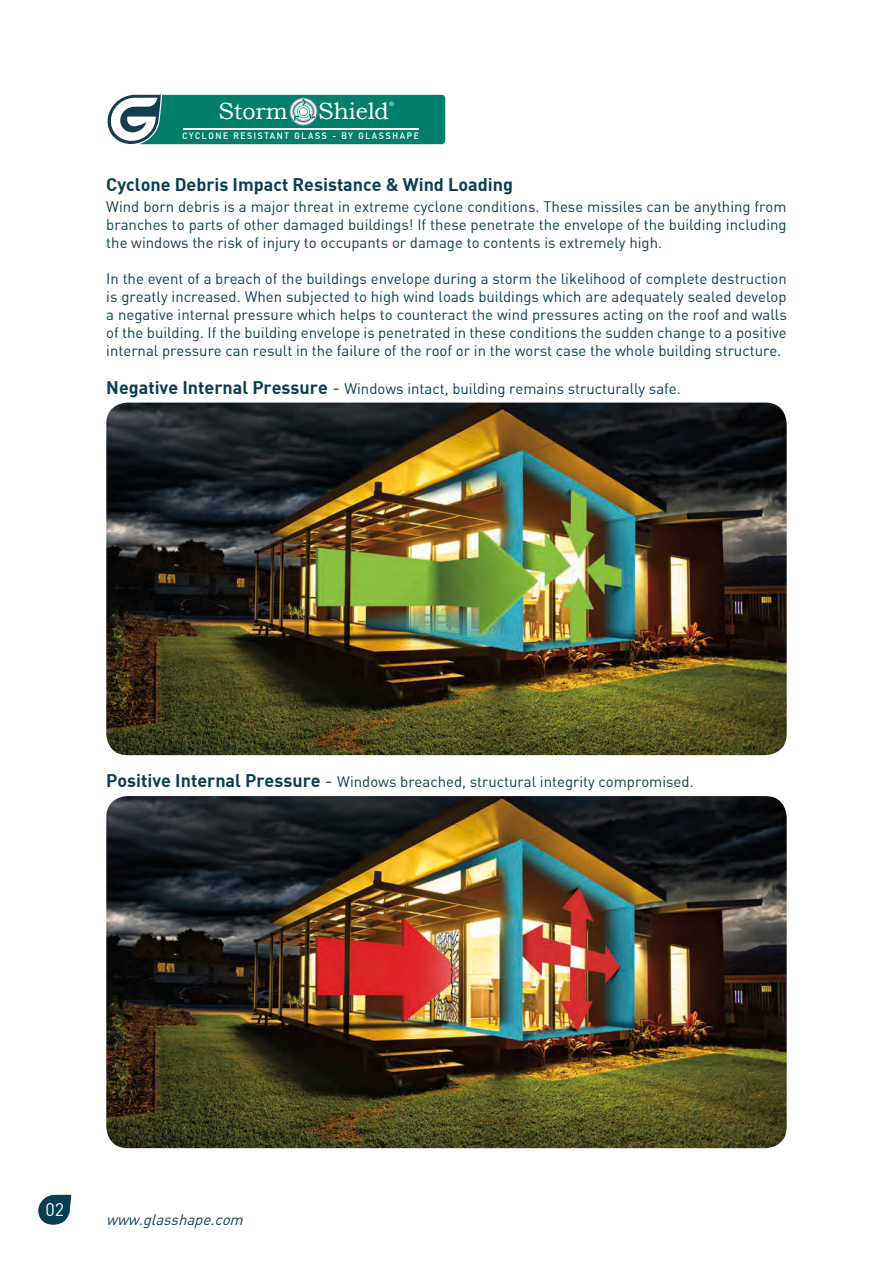
<style>
.page{position:relative;width:893px;height:1263px;background:#fff}
.page>*{position:absolute;margin:0;border:0;box-sizing:border-box;transform-origin:0 0}
.t1{font:23.4px "Bookman Old Style";letter-spacing:-.005em;color:#fff}
.t2{font:700 18px "DI Nbek";color:#093f53}
.t3{font:18px "DIN Bek";color:#fff}
.t4{font:15px/18px "DIN Bek";color:#093f53;text-align:justify}
.t5{font:italic 15px "DIN Bek";color:#093f53}
.t6{font:700 9.15px "DIN Alternate";letter-spacing:.19em;color:#fff;scale:.96 1}
.t7{font:700 3.3px "DIN Alternate";color:#fff;scale:1.09 1}
.s1{font-family:"DI Nbek";font-weight:700;font-size:18px}
.s2{font-size:18px}
</style>
<div class="page">
<svg style="left:38px;top:1195px;width:33px;height:30px"></svg>
<img style="left:106px;top:403px;width:681px;height:352px">
<img style="left:106px;top:796px;width:681px;height:352px">
<svg style="left:107px;top:94px;width:339px;height:51px;background:#2d9182"></svg>
<h1 class="t1" style="left:219px;top:96px;width:71px">Storm</h1>
<h1 class="t1" style="left:318px;top:96px;width:72px">Shield</h1>
<p class="t6" style="left:183px;top:129px;width:247px">CYCLONE RESISTANT GLASS - BY GLASSHAPE</p>
<p class="t7" style="left:390px;top:101px;width:4px">R</p>
<p class="t2" style="left:106px;top:173px;width:408px">Cyclone Debris Impact Resistance &amp; Wind Loading</p>
<p class="t4" style="left:106px;top:198px;width:682px">Wind born debris is a major threat in extreme cyclone conditions. These missiles can be anything from branches to parts of other damaged buildings! If these penetrate the envelope of the building including the windows the risk of injury to occupants or damage to contents is extremely high.</p>
<p class="t4" style="left:106px;top:269px;width:682px">In the event of a breach of the buildings envelope during a storm the likelihood of complete destruction is greatly increased. When subjected to high wind loads buildings which are adequately sealed develop a negative internal pressure which helps to counteract the wind pressures acting on the roof and walls of the building. If the building envelope is penetrated in these conditions the sudden change to a positive internal pressure can result in the failure of the roof or in the worst case the whole building structure.</p>
<p class="t4" style="left:106px;top:380px;width:576px"><span class="s1">Negative Internal Pressure</span> <span class="s2">-</span> Windows intact, building remains structurally safe.</p>
<p class="t4" style="left:106px;top:772px;width:589px"><span class="s1">Positive Internal Pressure</span> <span class="s2">-</span> Windows breached, structural integrity compromised.</p>
<p class="t3" style="left:45px;top:1198px;width:20px">02</p>
<p class="t5" style="left:106px;top:1210px;width:143px">www.glasshape.com</p>
</div>
